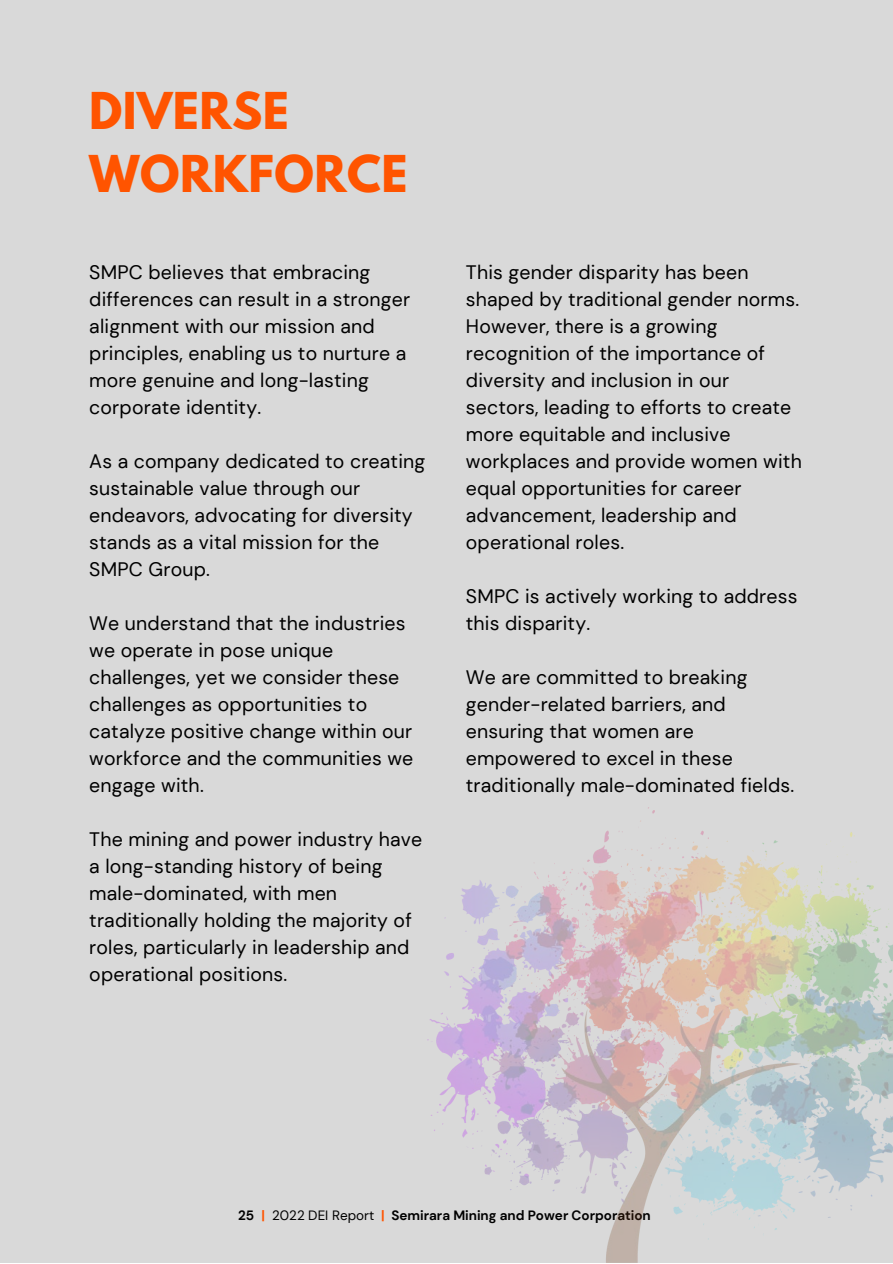
<style>
.page{position:relative;width:893px;height:1264px;background:#fff}
.page>*{position:absolute;margin:0;border:0;box-sizing:border-box;transform-origin:0 0}
.t1{font:700 45px "League Spartan";letter-spacing:.01em;color:#ff5400}
.t2{font:19.5px/27px "DM Sans";letter-spacing:.01em;color:#000}
.t3{font:700 13.5px "DM Sans";color:#000}
.s1{color:#ff5400}
.s2{font-weight:400}
</style>
<div class="page">
<div style="left:0;top:0;width:892px;height:1262px;background:#d9d9d9"></div>
<img style="left:427px;top:807px;width:465px;height:455px">
<p class="t1" style="left:89px;top:88px;width:201px">DIVERSE</p>
<p class="t1" style="left:89px;top:151px;width:320px">WORKFORCE</p>
<p class="t2" style="left:89px;top:259px;width:322px">SMPC believes that embracing differences can result in a stronger alignment with our mission and principles, enabling us to nurture a more genuine and long-lasting corporate identity.</p>
<p class="t2" style="left:89px;top:448px;width:337px">As a company dedicated to creating sustainable value through our endeavors, advocating for diversity stands as a vital mission for the<br>SMPC Group.</p>
<p class="t2" style="left:89px;top:610px;width:325px">We understand that the industries we operate in pose unique challenges, yet we consider these challenges as opportunities to catalyze positive change within our workforce and the communities we engage with.</p>
<p class="t2" style="left:89px;top:825px;width:334px">The mining and power industry have a long-standing history of being male-dominated, with men traditionally holding the majority of roles, particularly in leadership and operational positions.</p>
<p class="t2" style="left:466px;top:259px;width:337px">This gender disparity has been shaped by traditional gender norms.<br>However, there is a growing recognition of the importance of diversity and inclusion in our sectors, leading to efforts to create more equitable and inclusive workplaces and provide women with equal opportunities for career advancement, leadership and operational roles.</p>
<p class="t2" style="left:466px;top:583px;width:333px">SMPC is actively working to address this disparity.</p>
<p class="t2" style="left:466px;top:664px;width:330px">We are committed to breaking gender-related barriers, and ensuring that women are empowered to excel in these traditionally male-dominated fields.</p>
<p class="t3" style="left:238px;top:1206px;width:414px">25 <span class="s1">|</span> <span class="s2">2022 DEI Report</span> <span class="s1">|</span> Semirara Mining and Power Corporation</p>
</div>
